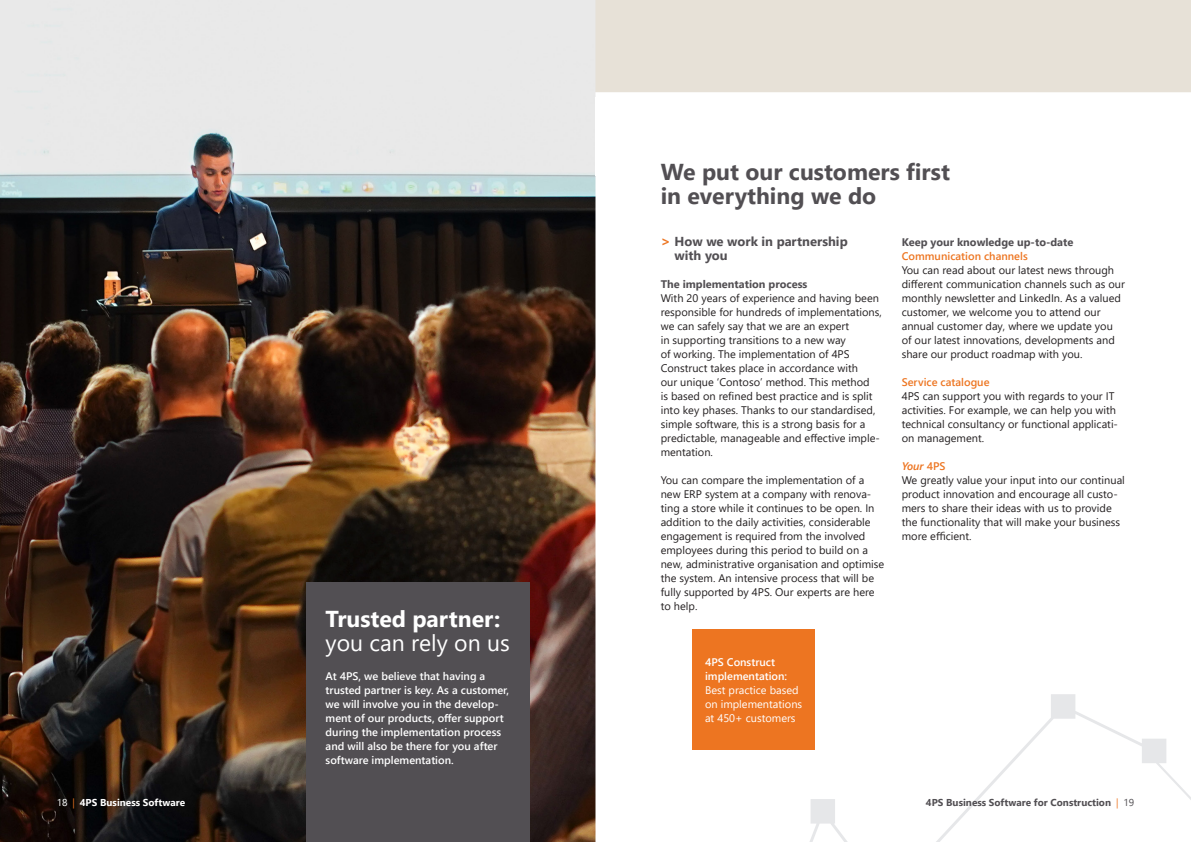
<style>
.page{position:relative;width:1191px;height:842px;background:#fff}
.page>*{position:absolute;margin:0;border:0;box-sizing:border-box;transform-origin:0 0}
.Hoofd_kopje{font:700 23px/24px "Segoe UI";color:#524f53}
.Hoofd_kopje-2{font:700 23px/24px "Segoe UI";color:#fff}
.Kopje{font:700 13px/14px "Segoe UI";color:#524f53}
.platte_tekst{font:11px/14px "Segoe UI";color:#231f20}
.platte_tekst-2{font:600 11px/14px "Segoe UI";color:#fff}
.platte_tekst-3{font:700 11px "Segoe UI";color:#524f53}
.platte_tekst-4{font:11px/14px "Segoe UI";color:#fff}
.platte_tekst-5{font:600 11px "Segoe UI";color:#ed7521}
.platte_tekst-6{font:italic 600 11px "Segoe UI";color:#ed7521}
.t1{font:700 10px "Segoe UI";color:#524f53}
.Kopje-2{font:700 10px "Segoe UI";color:#fff}
.s1{font-weight:400}
.s2{font-size:14px;color:#ed7521}
.s3{font-style:normal}
.s4{font-weight:400;color:#ed7521}
</style>
<div class="page">
<div style="left:595px;top:0;width:596px;height:97px;background:#e7e1d7"></div>
<svg style="left:810px;top:694px;width:381px;height:148px"></svg>
<img style="left:0;top:0;width:595px;height:842px">
<div style="left:306px;top:582px;width:223px;height:260px;background:#524f53"></div>
<div style="left:692px;top:630px;width:122px;height:120px;background:#ed7521"></div>
<p class="Hoofd_kopje-2" style="left:326px;top:605px;width:186px">Trusted partner: <span class="s1">you can rely on us</span></p>
<p class="platte_tekst-2" style="left:326px;top:668px;width:185px">At 4PS, we believe that having a trusted partner is key. As a customer, we will involve you in the develop&shy;ment of our products, offer support during the implementation process and will also be there for you after software implementation.</p>
<p class="Hoofd_kopje" style="left:660px;top:158px;width:291px">We put our customers first in everything we do</p>
<p class="Kopje" style="left:674px;top:233px;width:175px;text-indent:-14px"><span class="s2">&gt;</span> How we work in partnership with you</p>
<p class="platte_tekst-3" style="left:660px;top:274px;width:148px">The implementation process</p>
<p class="platte_tekst" style="left:660px;top:290px;width:223px">With 20 years of experience and having been responsible for hundreds of implementations, we can safely say that we are an expert<br>in supporting transitions to a new way<br>of working. The implementation of 4PS Construct takes place in accordance with<br>our unique ‘Contoso’ method. This method<br>is based on refined best practice and is split into key phases. Thanks to our standardised, simple software, this is a strong basis for a predictable, manageable and effective imple&shy;mentation.</p>
<p class="platte_tekst" style="left:660px;top:472px;width:225px">You can compare the implementation of a new ERP system at a company with renova&shy;ting a store while it continues to be open. In addition to the daily activities, considerable engagement is required from the involved employees during this period to build on a new, administrative organisation and optimise the system. An intensive process that will be fully supported by 4PS. Our experts are here to help.</p>
<p class="platte_tekst-3" style="left:901px;top:232px;width:173px">Keep your knowledge up-to-date</p>
<p class="platte_tekst-5" style="left:901px;top:246px;width:127px">Communication channels</p>
<p class="platte_tekst" style="left:901px;top:262px;width:225px">You can read about our latest news through different communication channels such as our monthly newsletter and LinkedIn. As a valued customer, we welcome you to attend our annual customer day, where we update you of our latest innovations, developments and share our product roadmap with you.</p>
<p class="platte_tekst-5" style="left:901px;top:372px;width:89px">Service catalogue</p>
<p class="platte_tekst" style="left:901px;top:388px;width:218px">4PS can support you with regards to your IT activities. For example, we can help you with technical consultancy or functional applicati&shy;on management.</p>
<p class="platte_tekst-6" style="left:901px;top:456px;width:45px">Your <span class="s3">4PS</span></p>
<p class="platte_tekst" style="left:901px;top:472px;width:225px">We greatly value your input into our continual product innovation and encourage all custo&shy;mers to share their ideas with us to provide the functionality that will make your business more efficient.</p>
<p class="platte_tekst-2" style="left:705px;top:654px;width:84px">4PS Construct implementation:</p>
<p class="platte_tekst-4" style="left:705px;top:682px;width:99px">Best practice based on implementations at 450+ customers</p>
<p class="Kopje-2" style="left:57px;top:793px;width:130px"><span class="s1">18</span> <span class="s4">|</span> 4PS Business Software</p>
<p class="t1" style="left:926px;top:793px;width:210px">4PS Business Software for Construction <span class="s4">|</span> <span class="s1">19</span></p>
</div>
